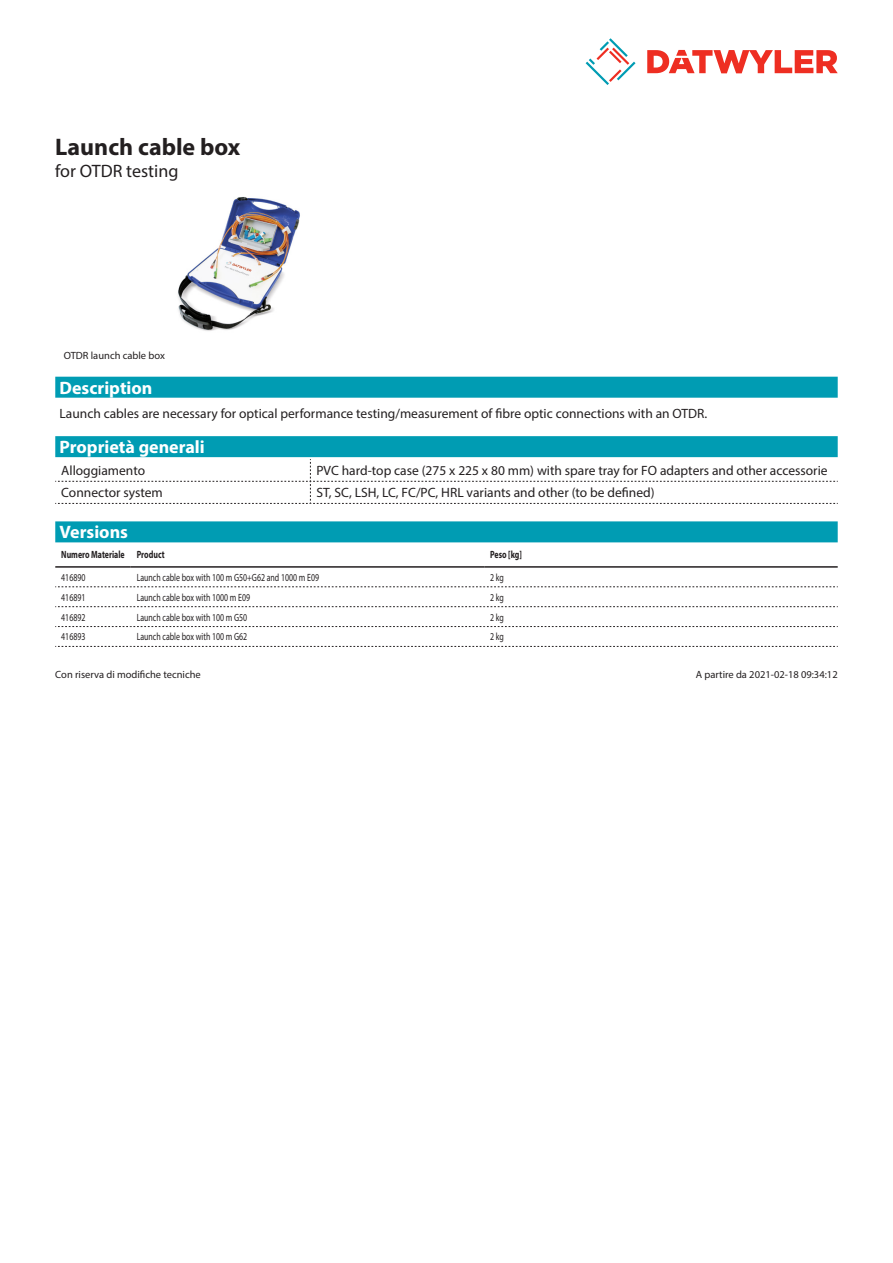
<style>
.page{position:relative;width:893px;height:1263px;background:#fff}
.page>*{position:absolute;margin:0;border:0;box-sizing:border-box;transform-origin:0 0}
.Product_Head{font:700 24px "Myriad Pro";color:#231f20}
.Standard_Head_Proper{font:700 18px "Myriad Pro";color:#fff}
.SubHead{font:18px "Myriad Pro";color:#231f20}
.myriad_light_propert{font:13.5px "Myriad Pro";color:#231f20}
.Standard_text{font:13.5px "Myriad Pro";color:#231f20}
.myriadlight{font:10.5px "Myriad Pro";color:#231f20;scale:.75 1}
.Footnote{font:10.5px "Myriad Pro";color:#231f20}
.myriadbold{font:700 10.5px "Myriad Pro";color:#231f20;scale:.75 1}
.imagetext{font:10.5px "Myriad Pro";color:#231f20}
</style>
<div class="page">
<svg style="left:586px;top:38px;width:49px;height:47px"></svg>
<svg style="left:647px;top:50px;width:191px;height:23px"></svg>
<img style="left:178px;top:197px;width:122px;height:134px">
<div style="left:55px;top:521px;width:783px;height:21px;background:#009cb3"></div>
<hr style="left:55px;top:566px;width:76px;height:2px;background:#231f20">
<hr style="left:131px;top:566px;width:353px;height:2px;background:#231f20">
<hr style="left:484px;top:566px;width:354px;height:2px;background:#231f20">
<svg style="left:55px;top:586px;width:783px;height:1px"></svg>
<svg style="left:55px;top:606px;width:783px;height:1px"></svg>
<svg style="left:55px;top:626px;width:783px;height:1px"></svg>
<svg style="left:55px;top:646px;width:783px;height:1px"></svg>
<div style="left:55px;top:377px;width:783px;height:21px;background:#009cb3"></div>
<div style="left:55px;top:436px;width:783px;height:21px;background:#009cb3"></div>
<svg style="left:55px;top:459px;width:783px;height:45px"></svg>
<p class="Product_Head" style="left:55px;top:131px;width:187px">Launch cable box</p>
<p class="SubHead" style="left:55px;top:160px;width:125px">for OTDR testing</p>
<p class="imagetext" style="left:64px;top:349px;width:103px">OTDR launch cable box</p>
<p class="Standard_Head_Proper" style="left:60px;top:376px;width:94px">Description</p>
<p class="Standard_text" style="left:60px;top:406px;width:649px">Launch cables are necessary for optical performance testing/measurement of fibre optic connections with an OTDR.</p>
<p class="Standard_Head_Proper" style="left:60px;top:435px;width:147px">Proprietà generali</p>
<p class="myriad_light_propert" style="left:61px;top:462px;width:85px">Alloggiamento</p>
<p class="myriad_light_propert" style="left:316px;top:462px;width:513px">PVC hard-top case (275 x 225 x 80 mm) with spare tray for FO adapters and other accessorie</p>
<p class="myriad_light_propert" style="left:61px;top:485px;width:103px">Connector system</p>
<p class="myriad_light_propert" style="left:316px;top:485px;width:340px">ST, SC, LSH, LC, FC/PC, HRL variants and other (to be defined)</p>
<p class="Standard_Head_Proper" style="left:60px;top:521px;width:70px">Versions</p>
<p class="myriadbold" style="left:61px;top:548px;width:86px">Numero Materiale</p>
<p class="myriadbold" style="left:137px;top:548px;width:39px">Product</p>
<p class="myriadbold" style="left:490px;top:548px;width:44px">Peso [kg]</p>
<p class="myriadlight" style="left:61px;top:571px;width:34px">416890</p>
<p class="myriadlight" style="left:137px;top:571px;width:245px">Launch cable box with 100 m G50+G62 and 1000 m E09</p>
<p class="myriadlight" style="left:490px;top:571px;width:20px">2 kg</p>
<p class="myriadlight" style="left:61px;top:591px;width:34px">416891</p>
<p class="myriadlight" style="left:137px;top:591px;width:153px">Launch cable box with 1000 m E09</p>
<p class="myriadlight" style="left:490px;top:591px;width:20px">2 kg</p>
<p class="myriadlight" style="left:61px;top:610px;width:34px">416892</p>
<p class="myriadlight" style="left:137px;top:610px;width:149px">Launch cable box with 100 m G50</p>
<p class="myriadlight" style="left:490px;top:610px;width:20px">2 kg</p>
<p class="myriadlight" style="left:61px;top:630px;width:34px">416893</p>
<p class="myriadlight" style="left:137px;top:630px;width:149px">Launch cable box with 100 m G62</p>
<p class="myriadlight" style="left:490px;top:630px;width:20px">2 kg</p>
<p class="Footnote" style="left:55px;top:668px;width:147px">Con riserva di modifiche tecniche</p>
<p class="Footnote" style="left:696px;top:668px;width:143px">A partire da 2021-02-18 09:34:12</p>
</div>
